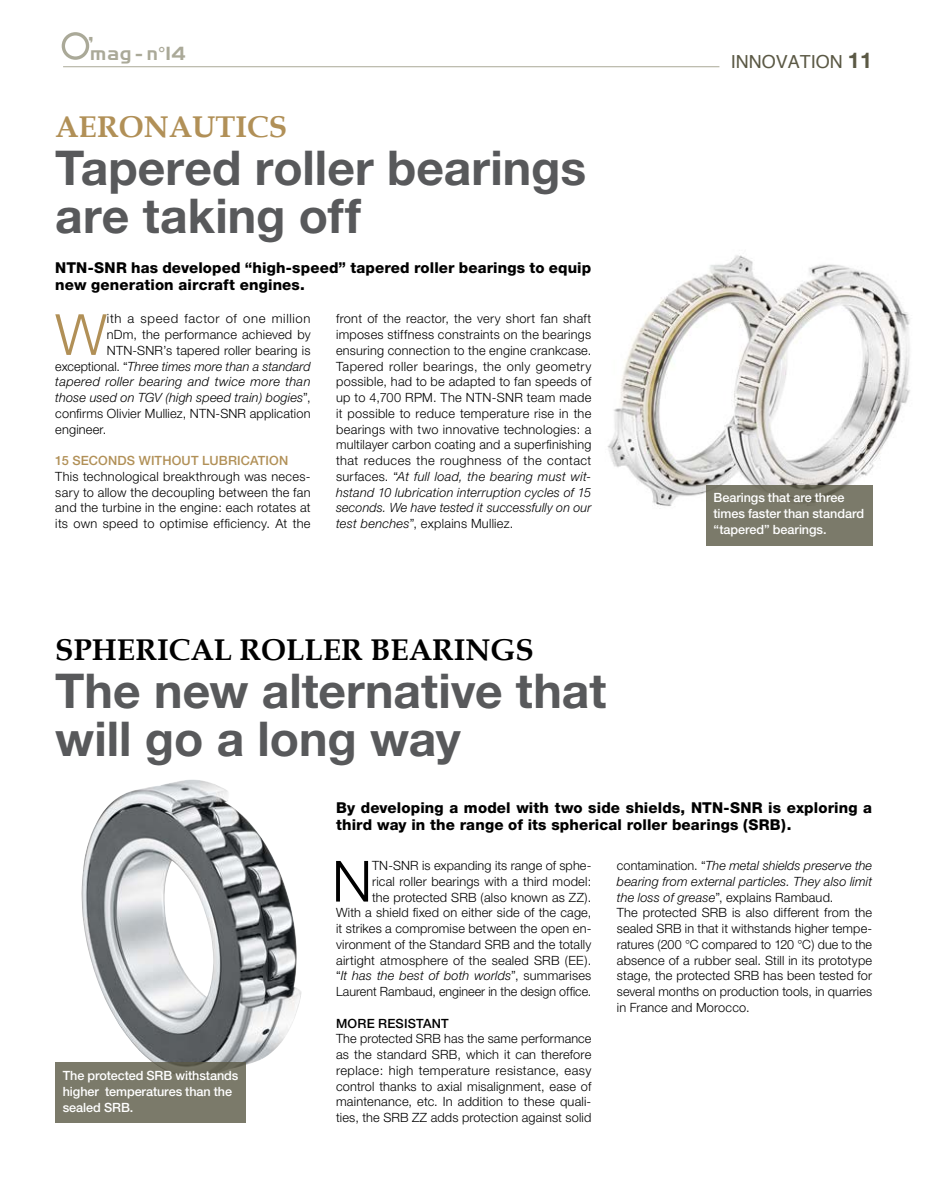
<style>
.page{position:relative;width:936px;height:1191px;background:#fff}
.page>*{position:absolute;margin:0;border:0;box-sizing:border-box;transform-origin:0 0}
.t1{font:300 56.85px "Helvetica Neue";color:#b19057}
.t2{font:300 56.85px "Helvetica Neue";color:#000}
.t3{font:700 48px/48px "Helvetica Neue";color:#58595b}
.t4{font:700 30px "Book Antiqua";color:#000}
.t5{font:700 30px "Book Antiqua";color:#b19057}
.t6{font:18.45px "Handel Gothic BT";color:#aaa998}
.t7{font:18px "Helvetica";color:#5b5945}
.t8{font:800 15px/17.2px "Helvetica Neue";letter-spacing:.01em;color:#000}
.t9{font:300 12.75px/15.8px "Helvetica Neue";letter-spacing:.01em;color:#000;text-align:justify}
.t10{font:500 12.75px/15.8px "Helvetica Neue";letter-spacing:-.005em;color:#fff}
.t11{font:italic 300 12.75px "Helvetica Neue";letter-spacing:.015em;color:#000}
.t12{font:300 12.75px "Helvetica Neue";letter-spacing:.05em;color:#000}
.t13{font:500 12.75px "Helvetica Neue";letter-spacing:.015em;color:#b19057}
.t14{font:500 12.75px "Helvetica Neue";letter-spacing:.015em;color:#000}
.s1{font-style:normal}
.s2{font-style:italic}
.s3{font-family:"Helvetica Neue";font-weight:700;font-size:21.75px}
</style>
<div class="page">
<img style="left:607px;top:255px;width:303px;height:256px">
<hr style="left:63px;top:66px;width:656px;height:1px;background:#aaa998">
<svg style="left:62px;top:32px;width:27px;height:28px"></svg>
<div style="left:65px;top:36px;width:21px;height:20px;background:#fff;border-radius:50%"></div>
<img style="left:81px;top:779px;width:220px;height:286px">
<div style="left:706px;top:485px;width:166px;height:60px;background:#7b7a6a"></div>
<div style="left:55px;top:1062px;width:191px;height:61px;background:#7b7a6a"></div>
<h3 class="t6" style="left:88px;top:42px;width:99px"><sup>’</sup>mag - n°14</h3>
<h3 class="t5" style="left:55px;top:109px;width:233px">AERONAUTICS</h3>
<h2 class="t3" style="left:55px;top:142px;width:532px">Tapered roller bearings are taking off</h2>
<p class="t8" style="left:55px;top:259px;width:537px">NTN-SNR has developed “high-speed” tapered roller bearings to equip new generation aircraft engines.</p>
<h1 class="t1" style="left:55px;top:300px;width:53px">W</h1>
<p class="t12" style="left:107px;top:311px;width:205px">ith a speed factor of one million</p>
<p class="t9" style="left:107px;top:326px;width:205px">nDm, the performance achieved by</p>
<p class="t9" style="left:107px;top:342px;width:205px">NTN-SNR’s tapered roller bearing is</p>
<p class="t11" style="left:55px;top:358px;width:257px"><span class="s1">exceptional. “</span>Three times more than a standard</p>
<p class="t11" style="left:55px;top:374px;width:257px">tapered roller bearing and twice more than</p>
<p class="t11" style="left:55px;top:390px;width:257px">those used on TGV (high speed train) bogies<span class="s1">”,</span></p>
<p class="t9" style="left:55px;top:405px;width:257px">confirms Olivier Mulliez, NTN-SNR application</p>
<p class="t9" style="left:55px;top:421px;width:52px">engineer.</p>
<p class="t13" style="left:55px;top:453px;width:234px">15 SECONDS WITHOUT LUBRICATION</p>
<p class="t9" style="left:55px;top:468px;width:257px">This technological breakthrough was neces&shy;sary to allow the decoupling between the fan and the turbine in the engine: each rotates at its own speed to optimise efficiency. At the</p>
<p class="t9" style="left:336px;top:311px;width:257px">front of the reactor, the very short fan shaft imposes stiffness constraints on the bearings ensuring connection to the engine crankcase.<br>Tapered roller bearings, the only geometry possible, had to be adapted to fan speeds of up to 4,700 RPM. The NTN-SNR team made it possible to reduce temperature rise in the bearings with two innovative technologies: a multilayer carbon coating and a superfinishing that reduces the roughness of the contact surfaces. “<span class="s2">At full load, the bearing must wit&shy;hstand 10 lubrication interruption cycles of 15 seconds. We have tested it successfully on our test benches</span>”, explains Mulliez.</p>
<h3 class="t4" style="left:55px;top:632px;width:227px">SPHERICAL ROLL</h3>
<h3 class="t4" style="left:323px;top:632px;width:212px">ER BEARINGS</h3>
<h2 class="t3" style="left:55px;top:665px;width:552px">The new alternative that will go a long way</h2>
<h3 class="t7" style="left:730px;top:48px;width:143px">INNOVATION <span class="s3">11</span></h3>
<p class="t10" style="left:713px;top:490px;width:152px">Bearings that are three times faster than standard “tapered” bearings.</p>
<p class="t10" style="left:63px;top:1067px;width:177px">The protected SRB withstands higher temperatures than the sealed SRB.</p>
<p class="t8" style="left:336px;top:798px;width:537px">By developing a model with two side shields, NTN-SNR is exploring a third way in the range of its spherical roller bearings (SRB).</p>
<p class="t9" style="left:336px;top:857px;width:257px;text-align:right">TN-SNR is expanding its range of sphe-<br>rical roller bearings with a third model:<br>the protected SRB (also known as ZZ).<br>With a shield fixed on either side of the cage, it strikes a compromise between the open en&shy;vironment of the Standard SRB and the totally airtight atmosphere of the sealed SRB (EE). “<span class="s2">It has the best of both worlds</span>”, summarises Laurent Rambaud, engineer in the design office.</p>
<p class="t14" style="left:336px;top:1015px;width:114px">MORE RESISTANT</p>
<p class="t9" style="left:336px;top:1030px;width:257px">The protected SRB has the same performance as the standard SRB, which it can therefore replace: high temperature resistance, easy control thanks to axial misalignment, ease of maintenance, etc. In addition to these quali&shy;ties, the SRB ZZ adds protection against solid</p>
<h1 class="t2" style="left:332px;top:846px;width:42px">N</h1>
<p class="t9" style="left:617px;top:857px;width:257px;text-align:left">contamination. “<span class="s2">The metal shields preserve the bearing from external particles. They also limit the loss of grease</span>”, explains Rambaud.<br>The protected SRB is also different from the sealed SRB in that it withstands higher tempe&shy;ratures (200 °C compared to 120 °C) due to the absence of a rubber seal. Still in its prototype stage, the protected SRB has been tested for several months on production tools, in quarries in France and Morocco.</p>
</div>
